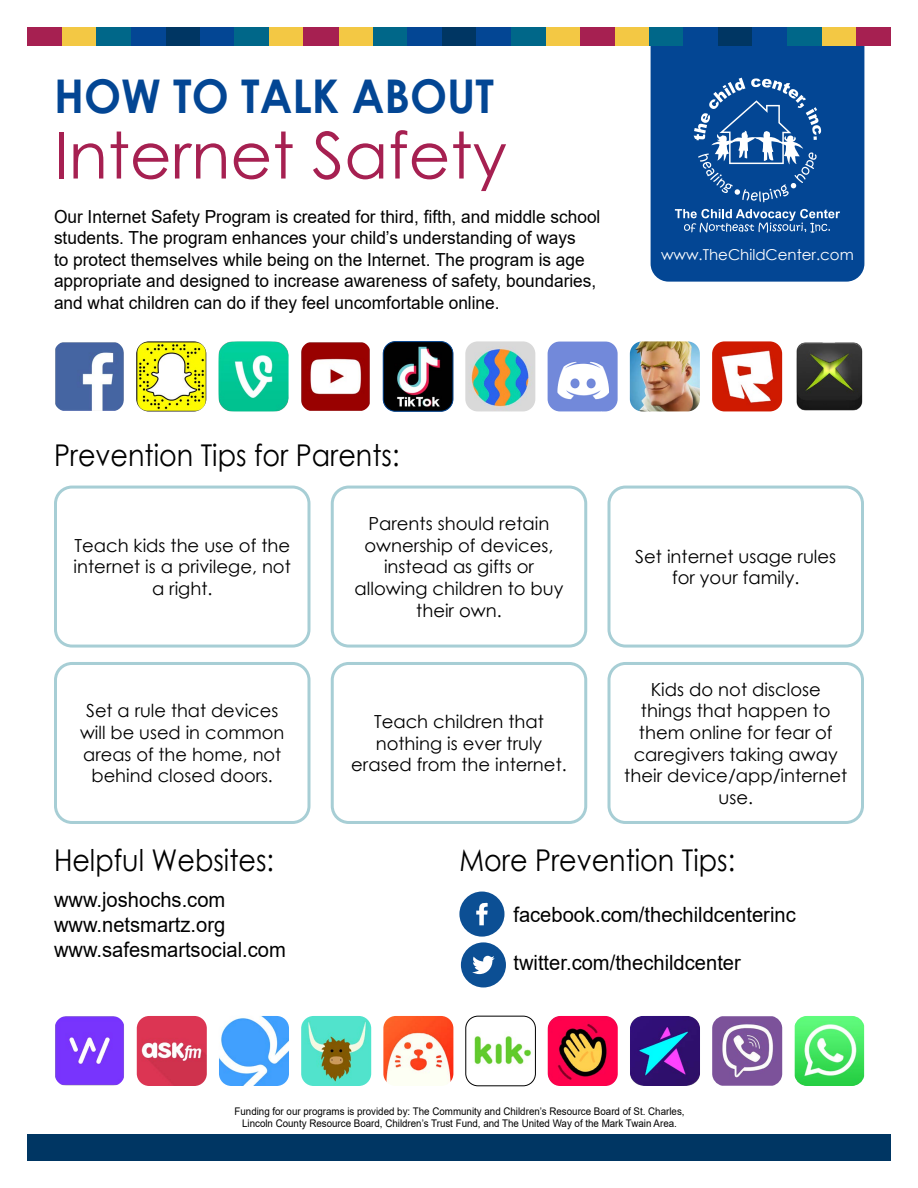
<style>
.page{position:relative;width:918px;height:1188px;background:#fff}
.page>*{position:absolute;margin:0;border:0;box-sizing:border-box;transform-origin:0 0}
.t1{font:64.5px "Century Gothic";color:#a62051}
.t2{font:700 46.5px "Century Gothic";color:#034694;scale:.95 1}
.t3{font:30px "Century Gothic";color:#000;scale:.9 1}
.t4{font:21px/25.2px "Arial";color:#000;scale:.96 1}
.t5{font:18px/21.6px "Century Gothic";color:#000;text-align:center}
.t6{font:18px/21.6px "Arial";color:#000;scale:.96 1}
.t7{font:15px "Century Gothic";color:#fff}
.t8{font:10.5px/12.6px "Arial";color:#000;text-align:center;scale:.93 1}
</style>
<div class="page">
<div style="left:27px;top:1134px;width:864px;height:27px;background:#003663"></div>
<div style="left:54px;top:486px;width:256px;height:162px;border:3px solid #a7ced5;border-radius:16px"></div>
<div style="left:331px;top:486px;width:256px;height:162px;border:3px solid #a7ced5;border-radius:16px"></div>
<div style="left:608px;top:486px;width:256px;height:162px;border:3px solid #a7ced5;border-radius:16px"></div>
<div style="left:54px;top:662px;width:256px;height:162px;border:3px solid #a7ced5;border-radius:16px"></div>
<div style="left:331px;top:662px;width:256px;height:162px;border:3px solid #a7ced5;border-radius:16px"></div>
<div style="left:608px;top:662px;width:256px;height:162px;border:3px solid #a7ced5;border-radius:16px"></div>
<img style="left:383px;top:341px;width:70px;height:70px">
<div style="left:383px;top:341px;width:70px;height:70px;border:1px solid #034694;border-radius:12px"></div>
<img style="left:55px;top:342px;width:69px;height:69px">
<img style="left:136px;top:341px;width:70px;height:70px">
<img style="left:301px;top:342px;width:69px;height:69px">
<img style="left:796px;top:342px;width:67px;height:69px">
<img style="left:465px;top:341px;width:70px;height:70px">
<img style="left:630px;top:341px;width:70px;height:70px">
<img style="left:712px;top:341px;width:70px;height:70px">
<svg style="left:459px;top:892px;width:47px;height:95px"></svg>
<img style="left:383px;top:1016px;width:70px;height:70px">
<img style="left:630px;top:1016px;width:70px;height:70px">
<img style="left:219px;top:1016px;width:70px;height:70px">
<img style="left:137px;top:1016px;width:70px;height:70px">
<img style="left:55px;top:1016px;width:69px;height:70px">
<img style="left:301px;top:1016px;width:70px;height:70px">
<img style="left:712px;top:1016px;width:70px;height:70px">
<img style="left:466px;top:1016px;width:70px;height:70px">
<div style="left:466px;top:1016px;width:70px;height:70px;border:1px solid #000;border-radius:12px"></div>
<img style="left:795px;top:1016px;width:69px;height:70px">
<img style="left:219px;top:341px;width:70px;height:70px">
<img style="left:548px;top:341px;width:70px;height:70px">
<img style="left:548px;top:1016px;width:70px;height:70px">
<div style="left:651px;top:45px;width:213px;height:237px;background:#034694"></div>
<svg style="left:694px;top:78px;width:127px;height:124px;background:#2e66a6"></svg>
<svg style="left:675px;top:209px;width:165px;height:24px;background:#3e71ad"></svg>
<div style="left:62px;top:27px;width:34px;height:18px;background:#f3c844"></div>
<div style="left:96px;top:27px;width:35px;height:18px;background:#006789"></div>
<div style="left:27px;top:27px;width:35px;height:18px;background:#a62051"></div>
<div style="left:165px;top:27px;width:35px;height:18px;background:#003663"></div>
<div style="left:200px;top:27px;width:35px;height:18px;background:#034694"></div>
<div style="left:131px;top:27px;width:34px;height:18px;background:#034694"></div>
<div style="left:269px;top:27px;width:35px;height:18px;background:#f3c844"></div>
<div style="left:303px;top:27px;width:35px;height:18px;background:#a62051"></div>
<div style="left:234px;top:27px;width:35px;height:18px;background:#006789"></div>
<div style="left:338px;top:27px;width:35px;height:18px;background:#f3c844"></div>
<div style="left:373px;top:27px;width:35px;height:18px;background:#006789"></div>
<div style="left:442px;top:27px;width:35px;height:18px;background:#003663"></div>
<div style="left:477px;top:27px;width:34px;height:18px;background:#034694"></div>
<div style="left:407px;top:27px;width:35px;height:18px;background:#034694"></div>
<div style="left:546px;top:27px;width:34px;height:18px;background:#f3c844"></div>
<div style="left:511px;top:27px;width:35px;height:18px;background:#006789"></div>
<div style="left:614px;top:27px;width:35px;height:18px;background:#f3c844"></div>
<div style="left:649px;top:27px;width:35px;height:18px;background:#006789"></div>
<div style="left:580px;top:27px;width:35px;height:18px;background:#a62051"></div>
<div style="left:718px;top:27px;width:35px;height:18px;background:#003663"></div>
<div style="left:753px;top:27px;width:34px;height:18px;background:#034694"></div>
<div style="left:683px;top:27px;width:35px;height:18px;background:#034694"></div>
<div style="left:822px;top:27px;width:34px;height:18px;background:#f3c844"></div>
<div style="left:856px;top:27px;width:35px;height:18px;background:#a62051"></div>
<div style="left:787px;top:27px;width:35px;height:18px;background:#006789"></div>
<h2 class="t2" style="left:54px;top:60px;width:465px">HOW TO TALK ABOUT</h2>
<h1 class="t1" style="left:54px;top:110px;width:454px">Internet Safety</h1>
<p class="t6" style="left:54px;top:205px;width:571px">Our Internet Safety Program is created for third, fifth, and middle school students. The program enhances your child’s understanding of ways<br>to protect themselves while being on the Internet. The program is age appropriate and designed to increase awareness of safety, boundaries, and what children can do if they feel uncomfortable online.</p>
<p class="t7" style="left:661px;top:245px;width:194px">www.TheChildCenter.com</p>
<h3 class="t3" style="left:54px;top:434px;width:385px">Prevention Tips for Parents:</h3>
<p class="t5" style="left:74px;top:534px;width:219px">Teach kids the use of the internet is a privilege, not a right.</p>
<p class="t5" style="left:355px;top:513px;width:210px">Parents should retain ownership of devices, instead as gifts or allowing children to buy their own.</p>
<p class="t5" style="left:80px;top:700px;width:206px">Set a rule that devices will be used in common areas of the home, not behind closed doors.</p>
<p class="t5" style="left:351px;top:711px;width:217px">Teach children that nothing is ever truly erased from the internet.</p>
<p class="t5" style="left:635px;top:545px;width:202px">Set internet usage rules for your family.</p>
<p class="t5" style="left:624px;top:678px;width:224px">Kids do not disclose things that happen to them online for fear of caregivers taking away their device/app/internet use.</p>
<h3 class="t3" style="left:54px;top:839px;width:246px">Helpful Websites:</h3>
<p class="t4" style="left:54px;top:887px;width:243px">www.joshochs.com www.netsmartz.org www.safesmartsocial.com</p>
<h3 class="t3" style="left:459px;top:839px;width:308px">More Prevention Tips:</h3>
<p class="t4" style="left:513px;top:902px;width:296px">facebook.com/thechildcenterinc</p>
<p class="t4" style="left:513px;top:950px;width:238px">twitter.com/thechildcenter</p>
<p class="t8" style="left:235px;top:1105px;width:485px">Funding for our programs is provided by: The Community and Children’s Resource Board of St. Charles,<br>Lincoln County Resource Board, Children’s Trust Fund, and The United Way of the Mark Twain Area.</p>
</div>
